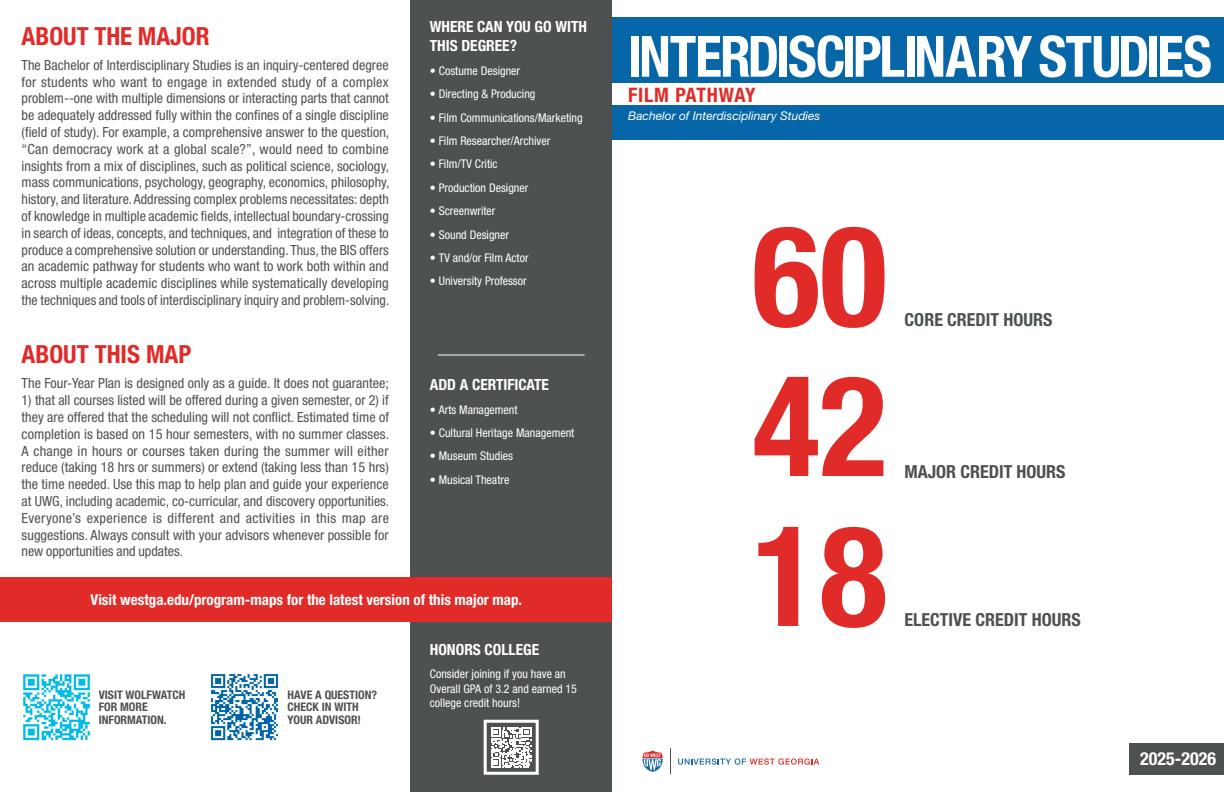
<style>
.page{position:relative;width:1224px;height:792px;background:#fff}
.page>*{position:absolute;margin:0;border:0;box-sizing:border-box;transform-origin:0 0}
.t1{font:700 condensed 140px "Helvetica Neue LT Std";color:#e12b28}
.t2{font:700 condensed 57px "Helvetica Neue LT Std";letter-spacing:-.04em;color:#fff}
.t3{font:700 condensed 25px "Helvetica Neue LT Std";color:#e12b28}
.t4{font:700 condensed 20px "Helvetica Neue LT Std";letter-spacing:.04em;color:#e12b28}
.t5{font:700 condensed 18px "Helvetica Neue LT Std";color:#4d5152}
.t6{font:700 condensed 18px "Helvetica Neue LT Std";color:#fff}
.t7{font:700 condensed 15.4px/18.5px "Helvetica Neue LT Std";color:#fff}
.t8{font:700 condensed 15px "Helvetica Neue LT Std";color:#fff}
.t9{font:condensed 14px/16.8px "Helvetica Neue LT Std";color:#4d5152;text-align:justify}
.t10{font:condensed 12px/14.4px "Helvetica Neue LT Std";color:#fff}
.t11{font:italic 12px "Helvetica Neue LT Std";color:#fff}
.t12{font:700 condensed 11.8px/12.3px "Helvetica Neue LT Std";color:#4d5152}
</style>
<div class="page">
<svg style="left:642px;top:750px;width:21px;height:22px"></svg>
<svg style="left:678px;top:758px;width:141px;height:7px"></svg>
<div style="left:612px;top:18px;width:612px;height:122px;background:#0766a7"></div>
<div style="left:1130px;top:743px;width:94px;height:32px;background:#4d5152"></div>
<div style="left:410px;top:0;width:202px;height:577px;background:#4d5152"></div>
<hr style="left:438px;top:354px;width:147px;height:1px;background:#fff">
<div style="left:0;top:577px;width:612px;height:45px;background:#e12b28"></div>
<div style="left:612px;top:83px;width:612px;height:22px;background:#fff"></div>
<div style="left:410px;top:622px;width:202px;height:170px;background:#4d5152"></div>
<img style="left:23px;top:674px;width:67px;height:67px">
<img style="left:211px;top:674px;width:68px;height:67px">
<svg style="left:491px;top:727px;width:41px;height:41px"></svg>
<div style="left:484px;top:720px;width:55px;height:55px;border:3px solid #fff"></div>
<p class="t3" style="left:22px;top:21px;width:190px">ABOUT THE MAJOR</p>
<p class="t9" style="left:22px;top:56px;width:369px">The Bachelor of Interdisciplinary Studies is an inquiry-centered degree for students who want to engage in extended study of a complex problem--one with multiple dimensions or interacting parts that cannot be adequately addressed fully within the confines of a single discipline (field of study). For example, a comprehensive answer to the question, “Can democracy work at a global scale?”, would need to combine insights from a mix of disciplines, such as political science, sociology, mass communications, psychology, geography, economics, philosophy, history, and literature. Addressing complex problems necessitates: depth of knowledge in multiple academic fields, intellectual boundary-crossing in search of ideas, concepts, and techniques, and integration of these to produce a comprehensive solution or understanding. Thus, the BIS offers an academic pathway for students who want to work both within and across multiple academic disciplines while systematically developing the techniques and tools of interdisciplinary inquiry and problem-solving.</p>
<p class="t3" style="left:22px;top:339px;width:171px">ABOUT THIS MAP</p>
<p class="t9" style="left:22px;top:375px;width:369px">The Four-Year Plan is designed only as a guide. It does not guarantee;</p>
<p class="t9" style="left:22px;top:392px;width:369px">1) that all courses listed will be offered during a given semester, or 2) if they are offered that the scheduling will not conflict. Estimated time of completion is based on 15 hour semesters, with no summer classes.<br>A change in hours or courses taken during the summer will either reduce (taking 18 hrs or summers) or extend (taking less than 15 hrs) the time needed. Use this map to help plan and guide your experience at UWG, including academic, co-curricular, and discovery opportunities.<br>Everyone’s experience is different and activities in this map are suggestions. Always consult with your advisors whenever possible for new opportunities and updates.</p>
<p class="t7" style="left:430px;top:17px;width:159px">WHERE CAN YOU GO WITH<br>THIS DEGREE?</p>
<p class="t10" style="left:430px;top:63px;width:92px">• Costume Designer</p>
<p class="t10" style="left:430px;top:87px;width:107px">• Directing &amp; Producing</p>
<p class="t10" style="left:430px;top:110px;width:154px">• Film Communications/Marketing</p>
<p class="t10" style="left:430px;top:134px;width:122px">• Film Researcher/Archiver</p>
<p class="t10" style="left:430px;top:157px;width:69px">• Film/TV Critic</p>
<p class="t10" style="left:430px;top:180px;width:100px">• Production Designer</p>
<p class="t10" style="left:430px;top:204px;width:67px">• Screenwriter</p>
<p class="t10" style="left:430px;top:227px;width:81px">• Sound Designer</p>
<p class="t10" style="left:430px;top:251px;width:100px">• TV and/or Film Actor</p>
<p class="t10" style="left:430px;top:274px;width:98px">• University Professor</p>
<p class="t7" style="left:430px;top:375px;width:121px">ADD A CERTIFICATE</p>
<p class="t10" style="left:430px;top:402px;width:89px">• Arts Management</p>
<p class="t10" style="left:430px;top:425px;width:146px">• Cultural Heritage Management</p>
<p class="t10" style="left:430px;top:449px;width:85px">• Museum Studies</p>
<p class="t10" style="left:430px;top:472px;width:81px">• Musical Theatre</p>
<p class="t8" style="left:91px;top:591px;width:433px">Visit westga.edu/program-maps for the latest version of this major map.</p>
<p class="t12" style="left:99px;top:688px;width:88px">VISIT WOLFWATCH<br>FOR MORE<br>INFORMATION.</p>
<p class="t12" style="left:288px;top:688px;width:91px">HAVE A QUESTION?<br>CHECK IN WITH<br>YOUR ADVISOR!</p>
<p class="t7" style="left:430px;top:640px;width:111px">HONORS COLLEGE</p>
<p class="t10" style="left:430px;top:667px;width:149px">Consider joining if you have an<br>Overall GPA of 3.2 and earned 15 college credit hours!</p>
<p class="t2" style="left:628px;top:22px;width:585px">INTERDISCIPLINARY STUDIES</p>
<p class="t4" style="left:628px;top:82px;width:129px">FILM PATHWAY</p>
<p class="t11" style="left:628px;top:108px;width:194px">Bachelor of Interdisciplinary Studies</p>
<p class="t1" style="left:753px;top:191px;width:136px">60</p>
<p class="t1" style="left:753px;top:341px;width:136px">42</p>
<p class="t1" style="left:753px;top:491px;width:136px">18</p>
<p class="t5" style="left:905px;top:309px;width:149px">CORE CREDIT HOURS</p>
<p class="t5" style="left:905px;top:460px;width:162px">MAJOR CREDIT HOURS</p>
<p class="t5" style="left:905px;top:609px;width:178px">ELECTIVE CREDIT HOURS</p>
<p class="t6" style="left:1140px;top:748px;width:77px">2025-2026</p>
</div>
